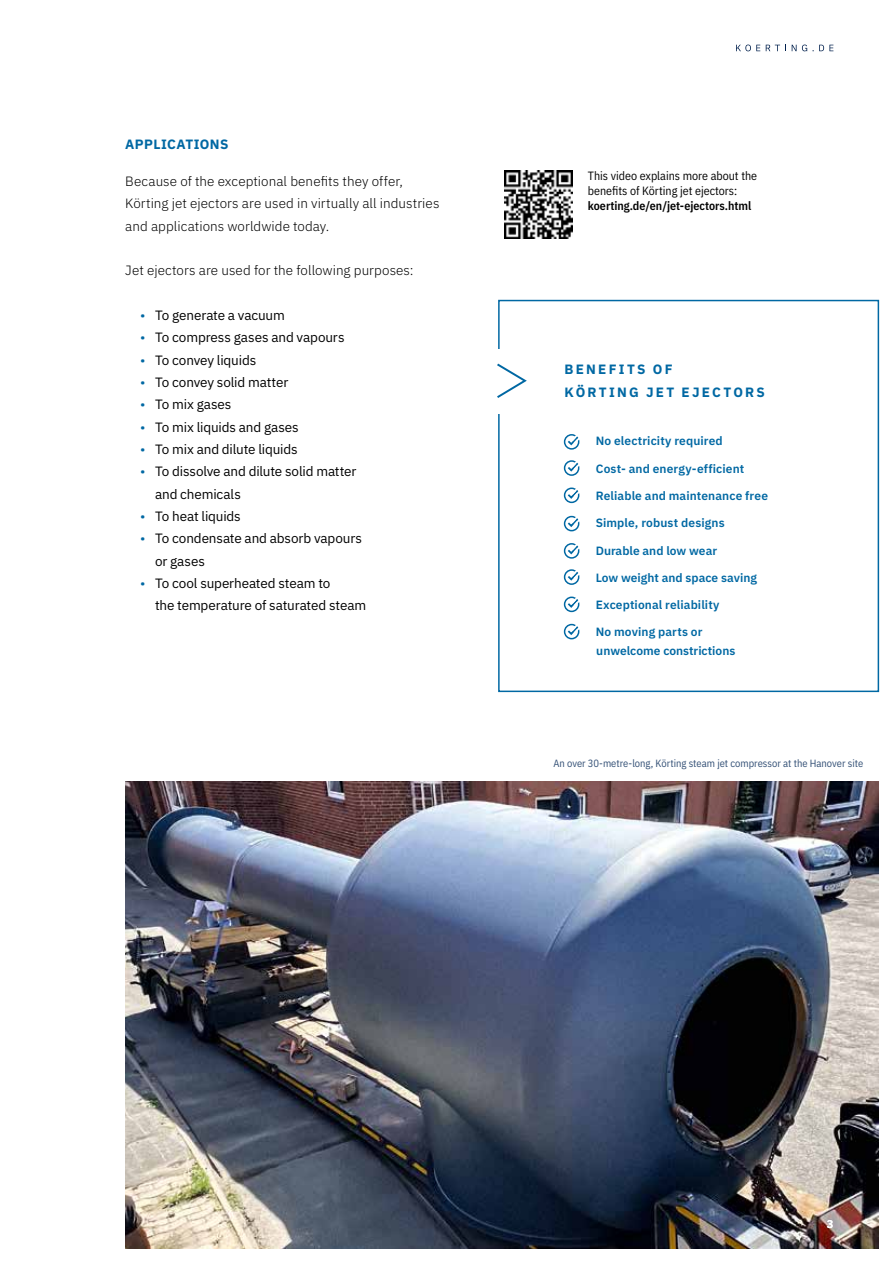
<style>
.page{position:relative;width:893px;height:1263px;background:#fff}
.page>*{position:absolute;margin:0;border:0;box-sizing:border-box;transform-origin:0 0}
.t1{font:13.5px/22.4px "IBM Plex Sans";letter-spacing:-.01em;color:#000}
.t2{font:300 13.5px/22.4px "IBM Plex Sans";letter-spacing:.005em;color:#000}
.t3{font:700 13.5px/22.4px "IBM Plex Sans";letter-spacing:.165em;color:#0068a3}
.t4{font:700 13.5px "IBM Plex Sans";letter-spacing:.03em;color:#0068a3}
.t5{font:600 12px/18.8px "IBM Plex Sans";letter-spacing:.005em;color:#0068a3}
.t6{font:12px/15px "IBM Plex Sans Cond";color:#000}
.t7{font:600 12px "IBM Plex Sans Cond";color:#000}
.t8{font:600 11.25px "IBM Plex Sans";color:#fff}
.t9{font:10.5px "IBM Plex Sans Cond";color:#314e74}
.s1{color:#0068a3}
</style>
<div class="page">
<img style="left:125px;top:781px;width:753px;height:467px">
<svg style="left:498px;top:299px;width:382px;height:394px"></svg>
<div style="left:474px;top:349px;width:58px;height:64px;background:#fff"></div>
<svg style="left:497px;top:364px;width:30px;height:34px"></svg>
<img style="left:505px;top:170px;width:68px;height:68px">
<svg style="left:736px;top:45px;width:97px;height:6px"></svg>
<p class="t4" style="left:125px;top:133px;width:105px">APPLICATIONS</p>
<p class="t2" style="left:125px;top:169px;width:316px">Because of the exceptional benefits they offer,<br>Körting jet ejectors are used in virtually all industries and applications worldwide today.</p>
<p class="t2" style="left:125px;top:258px;width:290px">Jet ejectors are used for the following purposes:</p>
<p class="t1" style="left:140px;top:303px;width:146px"><span class="s1">•</span> To generate a vacuum</p>
<p class="t1" style="left:140px;top:325px;width:206px"><span class="s1">•</span> To compress gases and vapours</p>
<p class="t1" style="left:140px;top:348px;width:118px"><span class="s1">•</span> To convey liquids</p>
<p class="t1" style="left:140px;top:370px;width:150px"><span class="s1">•</span> To convey solid matter</p>
<p class="t1" style="left:140px;top:392px;width:93px"><span class="s1">•</span> To mix gases</p>
<p class="t1" style="left:140px;top:415px;width:160px"><span class="s1">•</span> To mix liquids and gases</p>
<p class="t1" style="left:140px;top:437px;width:159px"><span class="s1">•</span> To mix and dilute liquids</p>
<p class="t1" style="left:155px;top:459px;width:203px;text-indent:-15px"><span class="s1">•</span> To dissolve and dilute solid matter and chemicals</p>
<p class="t1" style="left:140px;top:504px;width:102px"><span class="s1">•</span> To heat liquids</p>
<p class="t1" style="left:155px;top:526px;width:208px;text-indent:-15px"><span class="s1">•</span> To condensate and absorb vapours or gases</p>
<p class="t1" style="left:155px;top:571px;width:213px;text-indent:-15px"><span class="s1">•</span> To cool superheated steam to<br>the temperature of saturated steam</p>
<p class="t6" style="left:588px;top:167px;width:171px">This video explains more about the benefits of Körting jet ejectors:</p>
<p class="t7" style="left:588px;top:196px;width:165px">koerting.de/en/jet-ejectors.html</p>
<p class="t3" style="left:565px;top:357px;width:202px">BENEFITS OF<br>KÖRTING JET EJECTORS</p>
<p class="t5" style="left:596px;top:431px;width:129px">No electricity required</p>
<p class="t5" style="left:596px;top:458px;width:150px">Cost- and energy-efficient</p>
<p class="t5" style="left:596px;top:485px;width:174px">Reliable and maintenance free</p>
<p class="t5" style="left:596px;top:513px;width:130px">Simple, robust designs</p>
<p class="t5" style="left:596px;top:540px;width:123px">Durable and low wear</p>
<p class="t5" style="left:596px;top:567px;width:163px">Low weight and space saving</p>
<p class="t5" style="left:596px;top:594px;width:125px">Exceptional reliability</p>
<p class="t5" style="left:596px;top:622px;width:141px">No moving parts or unwelcome constrictions</p>
<p class="t9" style="left:553px;top:755px;width:311px">An over 30-metre-long, Körting steam jet compressor at the Hanover site</p>
<p class="t8" style="left:827px;top:1215px;width:8px">3</p>
</div>
